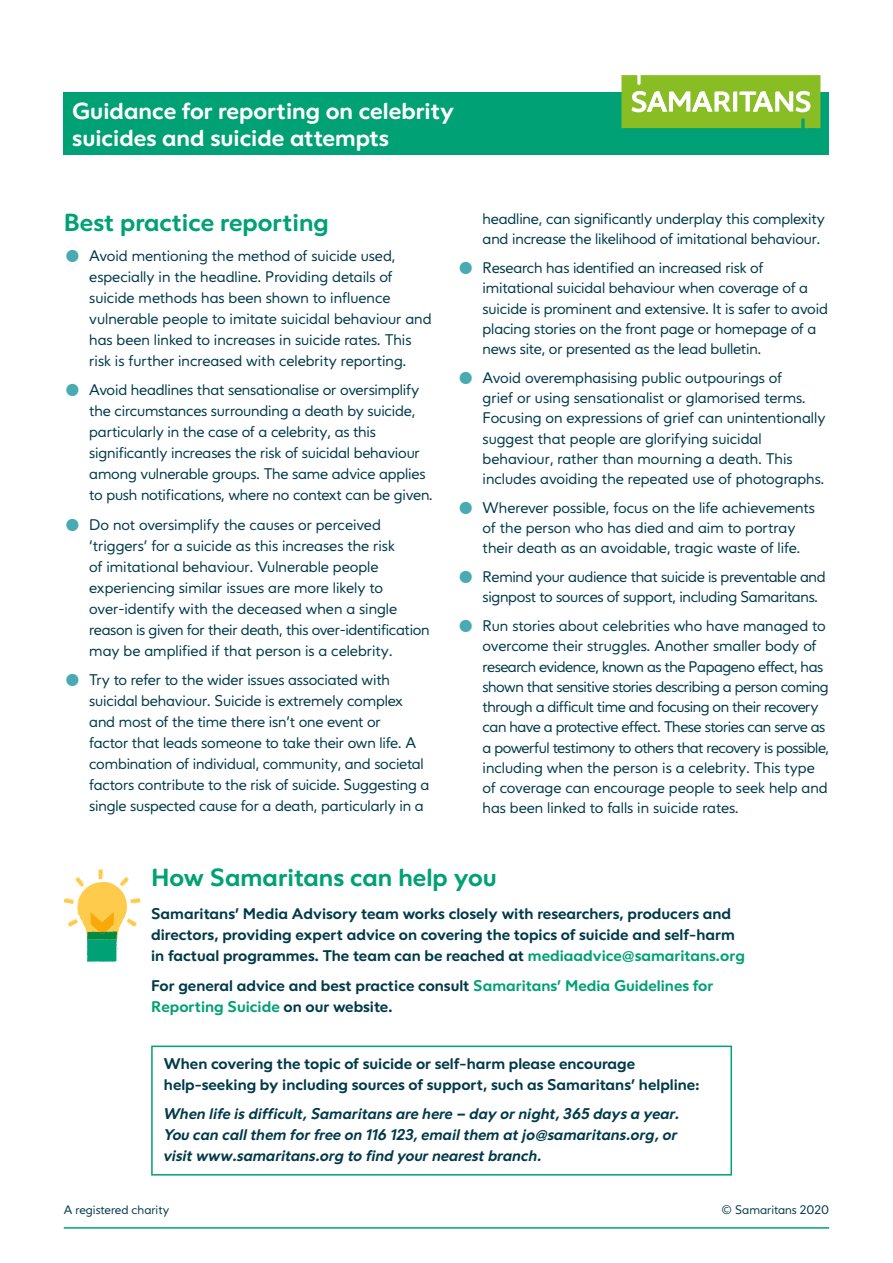
<style>
.page{position:relative;width:893px;height:1263px;background:#fff}
.page>*{position:absolute;margin:0;border:0;box-sizing:border-box;transform-origin:0 0}
.t1{font:700 24px "Varah";color:#00a174}
.t2{font:700 22.5px/27px "Varah";color:#fff}
.t3{font:15px/21px "Varah";letter-spacing:-.01em;color:#003a49}
.t4{font:15px/20.2px "Varah";letter-spacing:-.03em;color:#003a49}
.t5{font:700 15px/21px "Varah";color:#003a49}
.t6{font:italic 700 15px/21px "Varah";color:#003a49}
.t7{font:12px "Varah";color:#003a49}
.s1{font-weight:700;font-size:45px;color:#49aab3}
.s2{color:#00a174}
</style>
<div class="page">
<div style="left:64px;top:92px;width:765px;height:63px;background:#00a174"></div>
<hr style="left:64px;top:1227px;width:765px;height:2px;background:#00a174">
<svg style="left:621px;top:75px;width:199px;height:53px;background:#9dc84c"></svg>
<svg style="left:64px;top:869px;width:77px;height:93px"></svg>
<div style="left:151px;top:1045px;width:581px;height:130px;border:2px solid #00a174"></div>
<h2 class="t2" style="left:72px;top:97px;width:383px">Guidance for reporting on celebrity suicides and suicide attempts</h2>
<h1 class="t1" style="left:64px;top:208px;width:267px">Best practice reporting</h1>
<p class="t3" style="left:89px;top:245px;width:344px;text-indent:-26px"><span class="s1">•</span> Avoid mentioning the method of suicide used, especially in the headline. Providing details of suicide methods has been shown to influence vulnerable people to imitate suicidal behaviour and has been linked to increases in suicide rates. This risk is further increased with celebrity reporting.</p>
<p class="t3" style="left:89px;top:380px;width:345px;text-indent:-26px"><span class="s1">•</span> Avoid headlines that sensationalise or oversimplify the circumstances surrounding a death by suicide, particularly in the case of a celebrity, as this significantly increases the risk of suicidal behaviour among vulnerable groups. The same advice applies to push notifications, where no context can be given.</p>
<p class="t3" style="left:89px;top:514px;width:342px;text-indent:-26px"><span class="s1">•</span> Do not oversimplify the causes or perceived ‘triggers’ for a suicide as this increases the risk<br>of imitational behaviour. Vulnerable people experiencing similar issues are more likely to over-identify with the deceased when a single reason is given for their death, this over-identification may be amplified if that person is a celebrity.</p>
<p class="t3" style="left:89px;top:670px;width:342px;text-indent:-26px"><span class="s1">•</span> Try to refer to the wider issues associated with suicidal behaviour. Suicide is extremely complex and most of the time there isn’t one event or<br>factor that leads someone to take their own life. A combination of individual, community, and societal factors contribute to the risk of suicide. Suggesting a single suspected cause for a death, particularly in a</p>
<p class="t3" style="left:483px;top:209px;width:344px;line-height:20.2px">headline, can significantly underplay this complexity and increase the likelihood of imitational behaviour.</p>
<p class="t3" style="left:483px;top:258px;width:347px;line-height:20.2px;text-indent:-26px"><span class="s1">•</span> Research has identified an increased risk of imitational suicidal behaviour when coverage of a suicide is prominent and extensive. It is safer to avoid placing stories on the front page or homepage of a news site, or presented as the lead bulletin.</p>
<p class="t3" style="left:483px;top:368px;width:344px;line-height:20.2px;text-indent:-26px"><span class="s1">•</span> Avoid overemphasising public outpourings of<br>grief or using sensationalist or glamorised terms.<br>Focusing on expressions of grief can unintentionally suggest that people are glorifying suicidal behaviour, rather than mourning a death. This includes avoiding the repeated use of photographs.</p>
<p class="t3" style="left:483px;top:498px;width:334px;line-height:20.2px;text-indent:-26px"><span class="s1">•</span> Wherever possible, focus on the life achievements of the person who has died and aim to portray their death as an avoidable, tragic waste of life.</p>
<p class="t3" style="left:483px;top:567px;width:344px;line-height:20.2px;text-indent:-26px"><span class="s1">•</span> Remind your audience that suicide is preventable and signpost to sources of support, including Samaritans.</p>
<p class="t4" style="left:483px;top:616px;width:348px;text-indent:-26px"><span class="s1">•</span> Run stories about celebrities who have managed to overcome their struggles. Another smaller body of research evidence, known as the Papageno effect, has shown that sensitive stories describing a person coming through a difficult time and focusing on their recovery can have a protective effect. These stories can serve as a powerful testimony to others that recovery is possible, including when the person is a celebrity. This type of coverage can encourage people to seek help and has been linked to falls in suicide rates.</p>
<h1 class="t1" style="left:151px;top:863px;width:347px">How Samaritans can help you</h1>
<p class="t5" style="left:151px;top:903px;width:595px">Samaritans’ Media Advisory team works closely with researchers, producers and directors, providing expert advice on covering the topics of suicide and self-harm in factual programmes. The team can be reached at <span class="s2">mediaadvice@samaritans.org</span></p>
<p class="t5" style="left:151px;top:975px;width:564px">For general advice and best practice consult <span class="s2">Samaritans’ Media Guidelines for<br>Reporting Suicide</span> on our website.</p>
<p class="t5" style="left:164px;top:1053px;width:537px">When covering the topic of suicide or self-harm please encourage help-seeking by including sources of support, such as Samaritans’ helpline:</p>
<p class="t6" style="left:164px;top:1103px;width:517px">When life is difficult, Samaritans are here – day or night, 365 days a year.<br>You can call them for free on 116 123, email them at jo@samaritans.org, or visit www.samaritans.org to find your nearest branch.</p>
<p class="t7" style="left:64px;top:1203px;width:107px">A registered charity</p>
<p class="t7" style="left:722px;top:1203px;width:109px">© Samaritans 2020</p>
</div>
